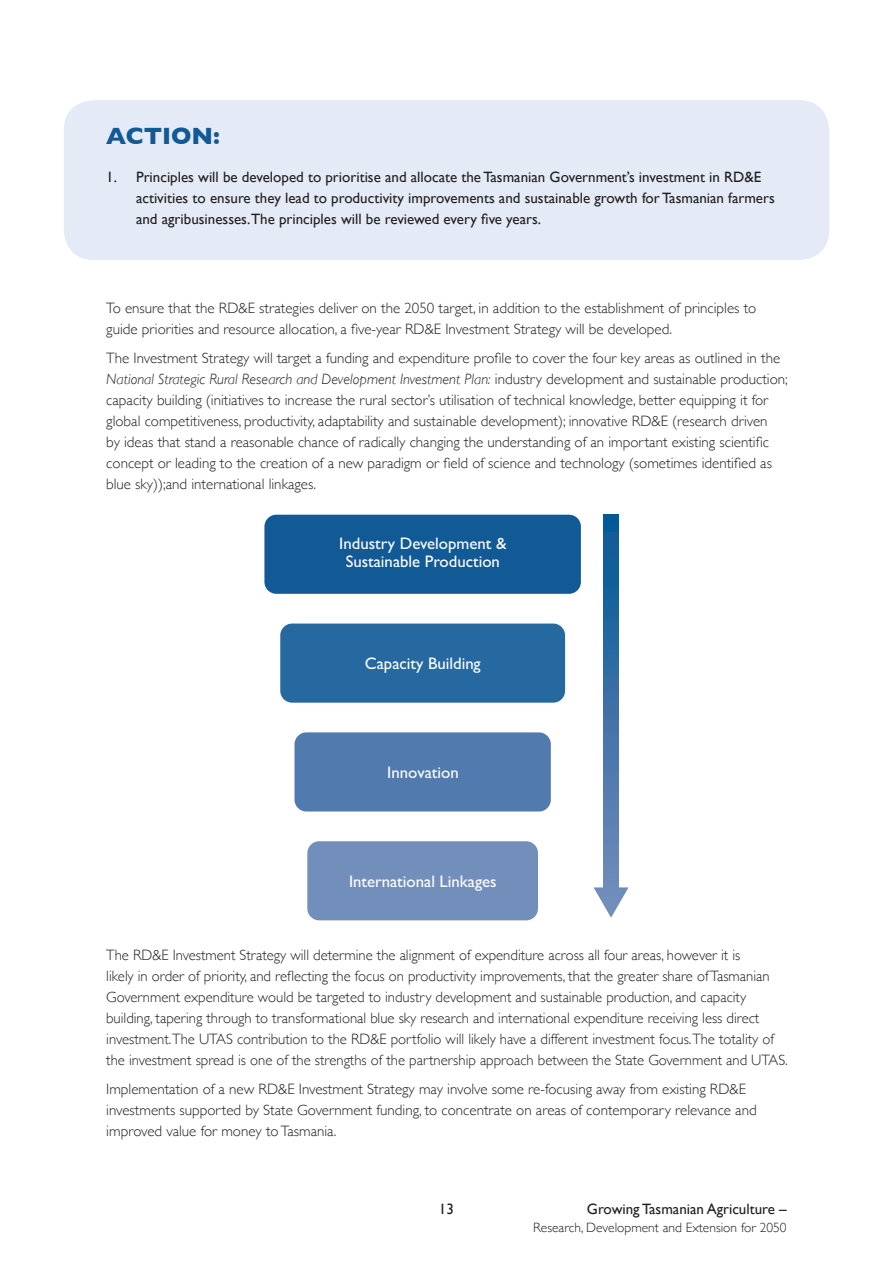
<style>
.page{position:relative;width:893px;height:1263px;background:#fff}
.page>*{position:absolute;margin:0;border:0;box-sizing:border-box;transform-origin:0 0}
.t1{font:700 24px "Gill Sans";color:#125a96}
.t2{font:16.8px/18.1px "Gill Sans";color:#fff;text-align:center}
.t3{font:300 15px/21px "Gill Sans";color:#231f20}
.t4{font:15px/21px "Gill Sans";color:#231f20}
.t5{font:300 13.5px "Gill Sans";color:#231f20}
.s1{font-style:italic}
</style>
<div class="page">
<div style="left:64px;top:100px;width:765px;height:160px;background:#e4ebf6;border-radius:30px"></div>
<div style="left:264px;top:515px;width:317px;height:79px;background:#125a96;border-radius:12px"></div>
<div style="left:280px;top:623px;width:285px;height:80px;background:#2669a1;border-radius:12px"></div>
<div style="left:294px;top:732px;width:257px;height:79px;background:#517aae;border-radius:12px"></div>
<div style="left:307px;top:841px;width:231px;height:79px;background:#728fbc;border-radius:12px"></div>
<svg style="left:604px;top:514px;width:14px;height:373px;background:#3970a6"></svg>
<svg style="left:594px;top:887px;width:34px;height:31px"></svg>
<h1 class="t1" style="left:106px;top:117px;width:115px">ACTION:</h1>
<p class="t4" style="left:136px;top:166px;width:640px;text-indent:-30px">1. Principles will be developed to prioritise and allocate the Tasmanian Government’s investment in RD&amp;E activities to ensure they lead to productivity improvements and sustainable growth for Tasmanian farmers and agribusinesses.The principles will be reviewed every five years.</p>
<p class="t3" style="left:106px;top:296px;width:652px">To ensure that the RD&amp;E strategies deliver on the 2050 target, in addition to the establishment of principles to guide priorities and resource allocation, a five-year RD&amp;E Investment Strategy will be developed.</p>
<p class="t3" style="left:106px;top:347px;width:683px">The Investment Strategy will target a funding and expenditure profile to cover the four key areas as outlined in the <span class="s1">National Strategic Rural Research and Development Investment Plan:</span> industry development and sustainable production; capacity building (initiatives to increase the rural sector’s utilisation of technical knowledge, better equipping it for global competitiveness, productivity, adaptability and sustainable development); innovative RD&amp;E (research driven<br>by ideas that stand a reasonable chance of radically changing the understanding of an important existing scientific concept or leading to the creation of a new paradigm or field of science and technology (sometimes identified as blue sky));and international linkages.</p>
<p class="t2" style="left:339px;top:534px;width:169px">Industry Development &amp;<br>Sustainable Production</p>
<p class="t2" style="left:365px;top:654px;width:117px">Capacity Building</p>
<p class="t2" style="left:387px;top:763px;width:73px">Innovation</p>
<p class="t2" style="left:349px;top:872px;width:149px">International Linkages</p>
<p class="t3" style="left:106px;top:943px;width:683px">The RD&amp;E Investment Strategy will determine the alignment of expenditure across all four areas, however it is<br>likely in order of priority, and reflecting the focus on productivity improvements, that the greater share of Tasmanian Government expenditure would be targeted to industry development and sustainable production, and capacity building, tapering through to transformational blue sky research and international expenditure receiving less direct investment.The UTAS contribution to the RD&amp;E portfolio will likely have a different investment focus.The totality of the investment spread is one of the strengths of the partnership approach between the State Government and UTAS.</p>
<p class="t3" style="left:106px;top:1078px;width:652px">Implementation of a new RD&amp;E Investment Strategy may involve some re-focusing away from existing RD&amp;E investments supported by State Government funding, to concentrate on areas of contemporary relevance and improved value for money to Tasmania.</p>
<p class="t4" style="left:439px;top:1198px;width:16px">13</p>
<p class="t4" style="left:587px;top:1198px;width:201px">Growing Tasmanian Agriculture –</p>
<p class="t5" style="left:533px;top:1217px;width:255px">Research, Development and Extension for 2050</p>
</div>
